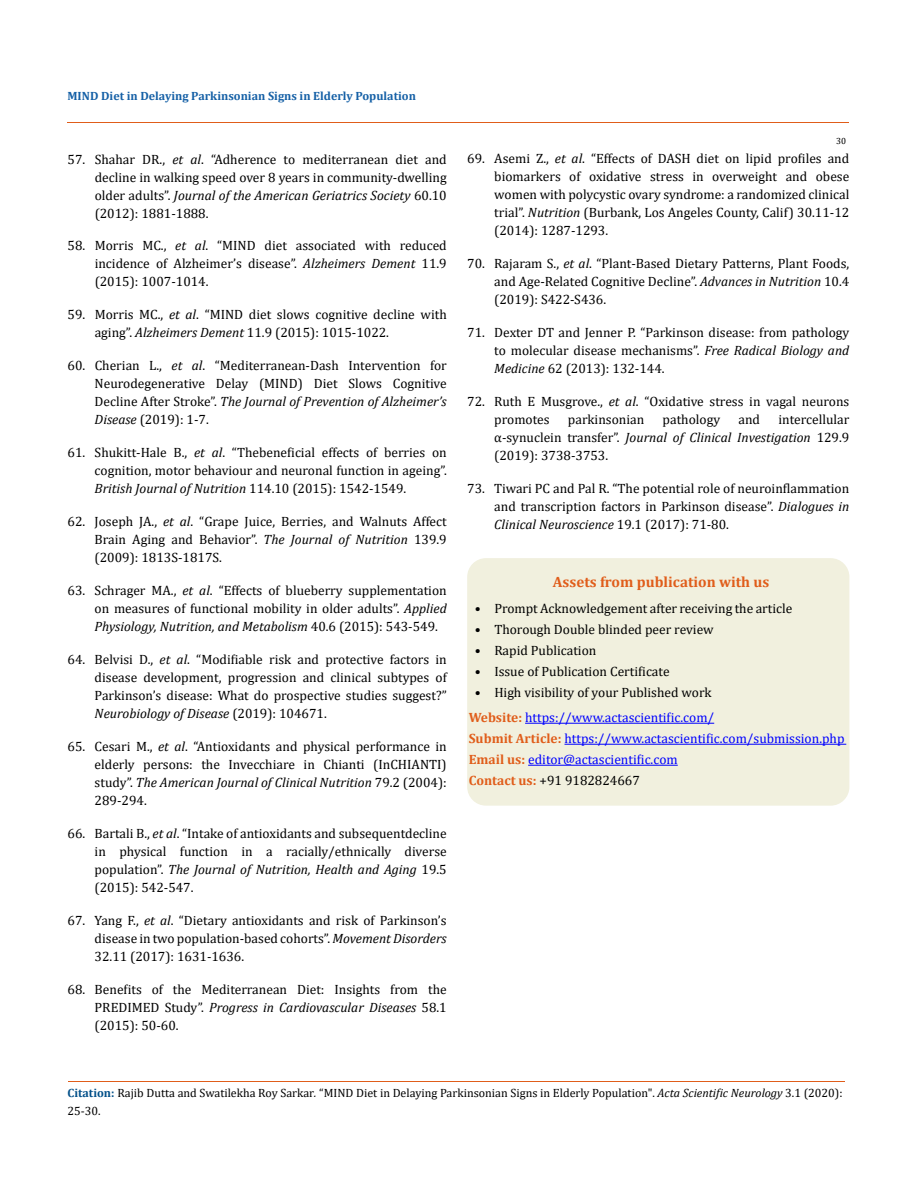
<style>
.page{position:relative;width:917px;height:1188px;background:#fff}
.page>*{position:absolute;margin:0;border:0;box-sizing:border-box;transform-origin:0 0}
.t1{font:700 15px "Cambria";color:#e05d1a}
.t2{font:13.5px/18px "Cambria";color:#000;text-align:justify}
.t3{font:13.5px/21px "Cambria";color:#00f}
.t4{font:12px/18px "Cambria";color:#000}
.t5{font:700 12px "Cambria";color:#1560a6}
.t6{font:9px "Cambria";color:#000}
.s1{font-style:italic}
.s2{font-weight:700;color:#e05d1a}
.s3{color:#000}
.s4{font-weight:700;color:#035089}
</style>
<div class="page">
<hr style="left:67px;top:122px;width:782px;height:1px;background:#e05d1a">
<div style="left:468px;top:559px;width:380px;height:246px;background:#f1f0de;border-radius:18px"></div>
<div style="left:467px;top:558px;width:382px;height:248px;border:2px solid #f1f0de;border-radius:18px"></div>
<hr style="left:525px;top:723px;width:189px;height:1px;background:#00f">
<hr style="left:564px;top:744px;width:282px;height:1px;background:#00f">
<hr style="left:528px;top:765px;width:149px;height:1px;background:#00f">
<hr style="left:69px;top:1082px;width:775px;height:1px;background:#e05d1a">
<p class="t5" style="left:67px;top:88px;width:350px">MIND Diet in Delaying Parkinsonian Signs in Elderly Population</p>
<p class="t2" style="left:95px;top:150px;width:353px;text-indent:-27px">57. Shahar DR., <span class="s1">et al</span>. “Adherence to mediterranean diet and decline in walking speed over 8 years in community-dwelling older adults”. <span class="s1">Journal of the American Geriatrics Society</span> 60.10 (2012): 1881-1888.</p>
<p class="t2" style="left:95px;top:237px;width:353px;text-indent:-27px">58. Morris MC., <span class="s1">et al</span>. “MIND diet associated with reduced incidence of Alzheimer’s disease”. <span class="s1">Alzheimers Dement</span> 11.9 (2015): 1007-1014.</p>
<p class="t2" style="left:95px;top:306px;width:353px;text-indent:-27px">59. Morris MC., <span class="s1">et al</span>. “MIND diet slows cognitive decline with aging”. <span class="s1">Alzheimers Dement</span> 11.9 (2015): 1015-1022.</p>
<p class="t2" style="left:95px;top:357px;width:353px;text-indent:-27px">60. Cherian L., <span class="s1">et al</span>. “Mediterranean-Dash Intervention for Neurodegenerative Delay (MIND) Diet Slows Cognitive Decline After Stroke”. <span class="s1">The Journal of Prevention of Alzheimer’s Disease</span> (2019): 1-7.</p>
<p class="t2" style="left:95px;top:444px;width:353px;text-indent:-27px">61. Shukitt-Hale B., <span class="s1">et al</span>. “Thebeneficial effects of berries on cognition, motor behaviour and neuronal function in ageing”.<br><span class="s1">British Journal of Nutrition</span> 114.10 (2015): 1542-1549.</p>
<p class="t2" style="left:95px;top:513px;width:353px;text-indent:-27px">62. Joseph JA., <span class="s1">et al</span>. “Grape Juice, Berries, and Walnuts Affect Brain Aging and Behavior”. <span class="s1">The Journal of Nutrition</span> 139.9 (2009): 1813S-1817S.</p>
<p class="t2" style="left:95px;top:582px;width:353px;text-indent:-27px">63. Schrager MA., <span class="s1">et al</span>. “Effects of blueberry supplementation on measures of functional mobility in older adults”. <span class="s1">Applied Physiology, Nutrition, and Metabolism</span> 40.6 (2015): 543-549.</p>
<p class="t2" style="left:95px;top:651px;width:353px;text-indent:-27px">64. Belvisi D., <span class="s1">et al</span>. “Modifiable risk and protective factors in disease development, progression and clinical subtypes of Parkinson’s disease: What do prospective studies suggest?” <span class="s1">Neurobiology of Disease</span> (2019): 104671.</p>
<p class="t2" style="left:95px;top:738px;width:353px;text-indent:-27px">65. Cesari M., <span class="s1">et al</span>. “Antioxidants and physical performance in elderly persons: the Invecchiare in Chianti (InCHIANTI) study”. <span class="s1">The American Journal of Clinical Nutrition</span> 79.2 (2004):<br>289-294.</p>
<p class="t2" style="left:95px;top:825px;width:353px;text-indent:-27px">66. Bartali B., <span class="s1">et al</span>. “Intake of antioxidants and subsequentdecline in physical function in a racially/ethnically diverse population”. <span class="s1">The Journal of Nutrition, Health and Aging</span> 19.5 (2015): 542-547.</p>
<p class="t2" style="left:95px;top:912px;width:353px;text-indent:-27px">67. Yang F., <span class="s1">et al</span>. “Dietary antioxidants and risk of Parkinson’s disease in two population-based cohorts”. <span class="s1">Movement Disorders </span>32.11 (2017): 1631-1636.</p>
<p class="t2" style="left:95px;top:981px;width:353px;text-indent:-27px">68. Benefits of the Mediterranean Diet: Insights from the PREDIMED Study”. <span class="s1">Progress in Cardiovascular Diseases</span> 58.1 (2015): 50-60.</p>
<p class="t6" style="left:836px;top:136px;width:11px">30</p>
<p class="t2" style="left:494px;top:150px;width:356px;text-indent:-27px">69. Asemi Z., <span class="s1">et al</span>. “Effects of DASH diet on lipid profiles and biomarkers of oxidative stress in overweight and obese women with polycystic ovary syndrome: a randomized clinical trial”. <span class="s1">Nutrition</span> (Burbank, Los Angeles County, Calif) 30.11-12 (2014): 1287-1293.</p>
<p class="t2" style="left:494px;top:255px;width:356px;text-indent:-27px">70. Rajaram S., <span class="s1">et al</span>. “Plant-Based Dietary Patterns, Plant Foods, and Age-Related Cognitive Decline”. <span class="s1">Advances in Nutrition</span> 10.4 (2019): S422-S436.</p>
<p class="t2" style="left:494px;top:324px;width:356px;text-indent:-27px">71. Dexter DT and Jenner P. “Parkinson disease: from pathology to molecular disease mechanisms”. <span class="s1">Free Radical Biology and Medicine</span> 62 (2013): 132-144.</p>
<p class="t2" style="left:494px;top:393px;width:356px;text-indent:-27px">72. Ruth E Musgrove., <span class="s1">et al</span>. “Oxidative stress in vagal neurons promotes</p>
<p class="t2" style="left:494px;top:411px;width:356px;text-indent:284px">intercellular α-synuclein transfer”. <span class="s1">Journal of Clinical Investigation</span> 129.9 (2019): 3738-3753.</p>
<p class="t2" style="left:494px;top:480px;width:356px;text-indent:-27px">73. Tiwari PC and Pal R. “The potential role of neuroinflammation and transcription factors in Parkinson disease”. <span class="s1">Dialogues in Clinical Neuroscience</span> 19.1 (2017): 71-80.</p>
<p class="t2" style="left:568px;top:411px;width:78px">parkinsonian</p>
<p class="t2" style="left:662px;top:411px;width:59px">pathology</p>
<p class="t2" style="left:738px;top:411px;width:23px">and</p>
<p class="t1" style="left:553px;top:571px;width:218px">Assets from publication with us</p>
<p class="t2" style="left:475px;top:599px;width:319px">• Prompt Acknowledgement after receiving the article</p>
<p class="t2" style="left:475px;top:620px;width:240px">• Thorough Double blinded peer review</p>
<p class="t2" style="left:475px;top:641px;width:123px">• Rapid Publication</p>
<p class="t2" style="left:475px;top:662px;width:196px">• Issue of Publication Certificate</p>
<p class="t2" style="left:475px;top:683px;width:238px">• High visibility of your Published work</p>
<p class="t3" style="left:468px;top:707px;width:377px"><span class="s2">Website:</span> https://www.actascientific.com/<br><span class="s2">Submit Article:</span> https://www.actascientific.com/submission.php <span class="s2">Email us:</span> editor@actascientific.com<br><span class="s2">Contact us:</span> <span class="s3">+91 9182824667</span></p>
<p class="t4" style="left:67px;top:1084px;width:776px"><span class="s4">Citation:</span> Rajib Dutta and Swatilekha Roy Sarkar<span class="s1">.</span> “MIND Diet in Delaying Parkinsonian Signs in Elderly Population". <span class="s1">Acta Scientific Neurology</span> 3.1 (2020):<br>25-30.</p>
</div>
